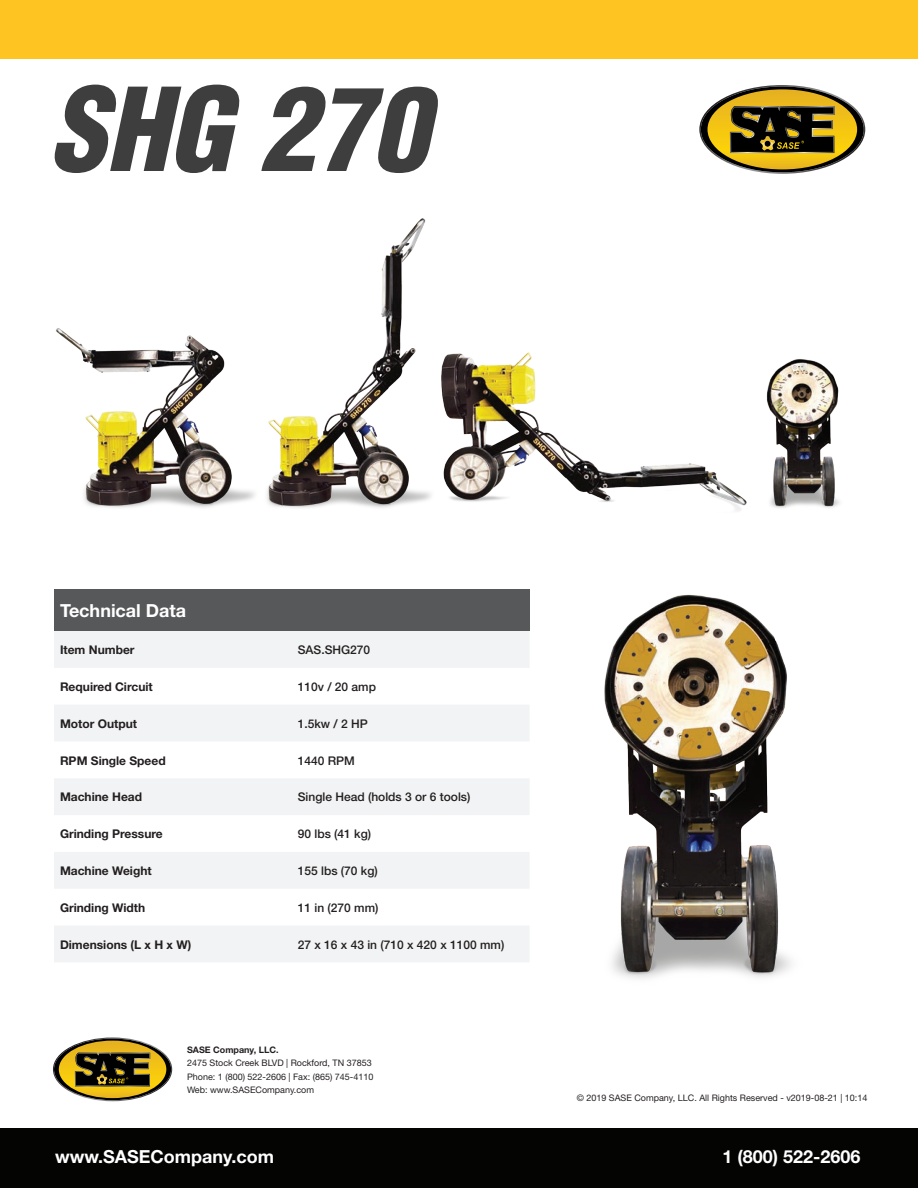
<style>
.page{position:relative;width:918px;height:1188px;background:#fff}
.page>*{position:absolute;margin:0;border:0;box-sizing:border-box;transform-origin:0 0}
.t1{font:italic 900 condensed 112.5px "Helvetica";color:#3e3e3f}
.t2{font:700 18px "Helvetica Neue";color:#fff}
.t3{font:500 12px "Helvetica Neue";color:#231f20}
.t4{font:700 12px "Helvetica Neue";color:#231f20}
.t5{font:9px/13.5px "Helvetica Neue";color:#231f20}
.t6{font:700 9px "Helvetica Neue";color:#231f20}
</style>
<div class="page">
<svg style="left:53px;top:1037px;width:119px;height:64px"></svg>
<div style="left:0;top:1129px;width:918px;height:59px;background:#040503"></div>
<div style="left:0;top:0;width:918px;height:59px;background:#fec422"></div>
<svg style="left:699px;top:85px;width:166px;height:89px"></svg>
<div style="left:54px;top:590px;width:476px;height:41px;background:#57585a"></div>
<svg style="left:54px;top:631px;width:475px;height:331px;fill:#f2f3f4"></svg>
<img style="left:604px;top:594px;width:187px;height:385px">
<img style="left:280px;top:218px;width:146px;height:290px">
<img style="left:56px;top:328px;width:224px;height:180px">
<img style="left:421px;top:339px;width:326px;height:172px">
<img style="left:766px;top:359px;width:74px;height:149px">
<h1 class="t1" style="left:49px;top:58px;width:380px">SHG 270</h1>
<h2 class="t2" style="left:60px;top:600px;width:128px">Technical Data</h2>
<h3 class="t4" style="left:60px;top:642px;width:76px">Item Number</h3>
<h3 class="t3" style="left:298px;top:643px;width:74px">SAS.SHG270</h3>
<h3 class="t4" style="left:60px;top:679px;width:94px">Required Circuit</h3>
<h3 class="t3" style="left:298px;top:679px;width:80px">110v / 20 amp</h3>
<h3 class="t4" style="left:60px;top:716px;width:79px">Motor Output</h3>
<h3 class="t3" style="left:298px;top:716px;width:72px">1.5kw / 2 HP</h3>
<h3 class="t4" style="left:60px;top:753px;width:107px">RPM Single Speed</h3>
<h3 class="t3" style="left:298px;top:753px;width:59px">1440 RPM</h3>
<h3 class="t4" style="left:60px;top:790px;width:84px">Machine Head</h3>
<h3 class="t3" style="left:298px;top:790px;width:174px">Single Head (holds 3 or 6 tools)</h3>
<h3 class="t4" style="left:60px;top:827px;width:104px">Grinding Pressure</h3>
<h3 class="t3" style="left:298px;top:827px;width:75px">90 lbs (41 kg)</h3>
<h3 class="t4" style="left:60px;top:863px;width:93px">Machine Weight</h3>
<h3 class="t3" style="left:298px;top:864px;width:82px">155 lbs (70 kg)</h3>
<h3 class="t4" style="left:60px;top:900px;width:87px">Grinding Width</h3>
<h3 class="t3" style="left:298px;top:900px;width:82px">11 in (270 mm)</h3>
<h3 class="t4" style="left:60px;top:937px;width:133px">Dimensions (L x H x W)</h3>
<h3 class="t3" style="left:298px;top:937px;width:208px">27 x 16 x 43 in (710 x 420 x 1100 mm)</h3>
<p class="t6" style="left:187px;top:1044px;width:93px">SASE Company, LLC.</p>
<p class="t5" style="left:187px;top:1056px;width:188px">2475 Stock Creek BLVD | Rockford, TN 37853<br>Phone: 1 (800) 522-2606 | Fax: (865) 745-4110<br>Web: www.SASECompany.com</p>
<p class="t5" style="left:577px;top:1091px;width:292px">© 2019 SASE Company, LLC. All Rights Reserved - v2019-08-21 | 10:14</p>
<h2 class="t2" style="left:55px;top:1146px;width:220px">www.SASECompany.com</h2>
<h2 class="t2" style="left:723px;top:1146px;width:140px">1 (800) 522-2606</h2>
</div>
